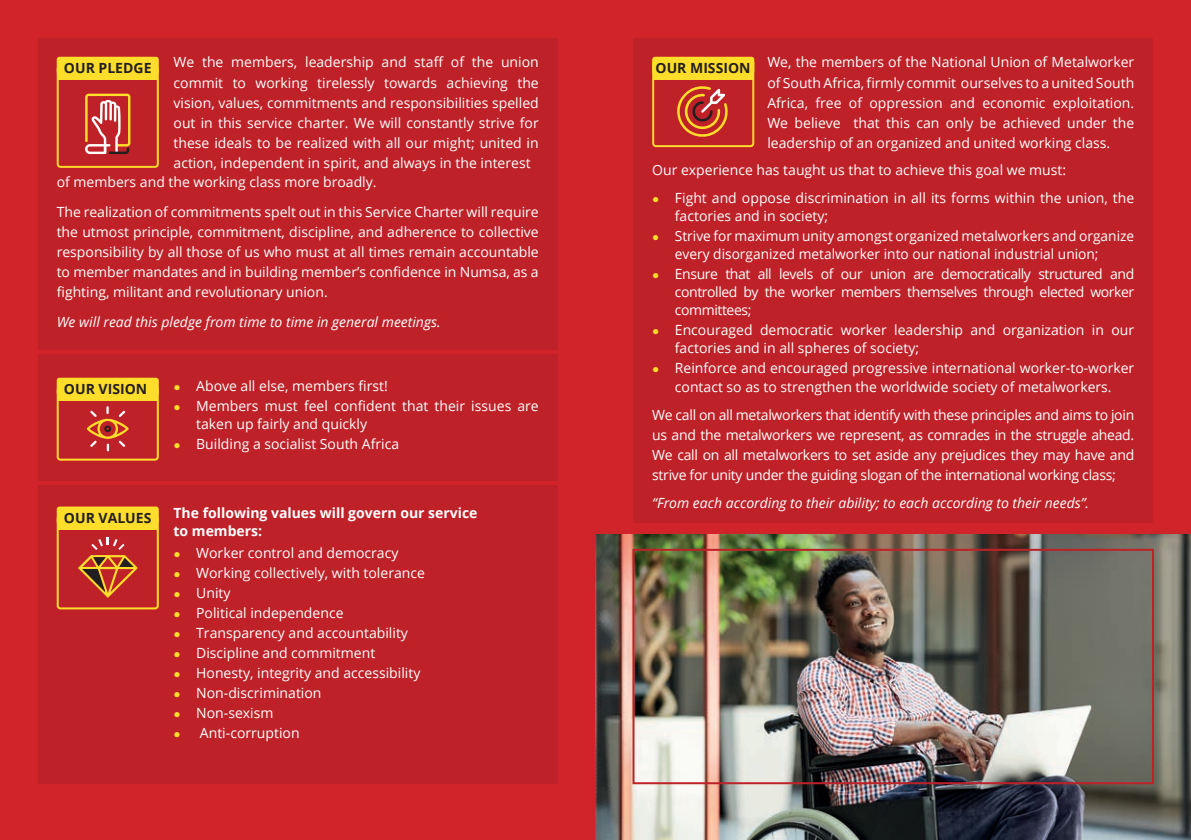
<style>
.page{position:relative;width:1191px;height:840px;background:#fff}
.page>*{position:absolute;margin:0;border:0;box-sizing:border-box;transform-origin:0 0}
.t1{font:14px/20px "Open Sans";color:#fff}
.t2{font:italic 14px "Open Sans";color:#fff}
.t3{font:700 14px/18px "Open Sans";color:#fff}
.t4{font:700 14px "Open Sans";color:#231f20}
.s1{font-family:"Arial";font-size:12px;color:#ffdd2b}
</style>
<div class="page">
<div style="left:0;top:0;width:1191px;height:839px;background:#d1232a"></div>
<div style="left:38px;top:38px;width:519px;height:744px;background:#be2128"></div>
<svg style="left:87px;top:406px;width:42px;height:45px"></svg>
<div style="left:57px;top:386px;width:102px;height:74px;border:2px solid #ffdd2b;border-radius:3px"></div>
<div style="left:57px;top:377px;width:102px;height:18px;background:#ffdd2b;border-radius:3px"></div>
<div style="left:57px;top:395px;width:101px;height:5px;background:#ffdd2b"></div>
<div style="left:57px;top:65px;width:102px;height:103px;border:2px solid #ffdd2b;border-radius:3px"></div>
<div style="left:57px;top:57px;width:102px;height:18px;background:#ffdd2b;border-radius:3px"></div>
<div style="left:57px;top:74px;width:101px;height:5px;background:#ffdd2b"></div>
<div style="left:57px;top:514px;width:102px;height:95px;border:2px solid #ffdd2b;border-radius:3px"></div>
<div style="left:57px;top:506px;width:102px;height:18px;background:#ffdd2b;border-radius:3px"></div>
<div style="left:57px;top:523px;width:101px;height:6px;background:#ffdd2b"></div>
<svg style="left:78px;top:537px;width:60px;height:60px"></svg>
<hr style="left:14px;top:350px;width:576px;height:3px;background:#d1232a">
<hr style="left:14px;top:481px;width:576px;height:3px;background:#d1232a">
<svg style="left:85px;top:94px;width:45px;height:60px"></svg>
<div style="left:633px;top:38px;width:520px;height:484px;background:#be2128"></div>
<div style="left:652px;top:59px;width:102px;height:88px;border:2px solid #ffdd2b;border-radius:3px"></div>
<div style="left:652px;top:57px;width:102px;height:18px;background:#ffdd2b;border-radius:3px"></div>
<div style="left:653px;top:74px;width:100px;height:5px;background:#ffdd2b"></div>
<svg style="left:677px;top:86px;width:51px;height:51px"></svg>
<img style="left:595px;top:534px;width:596px;height:305px">
<div style="left:632px;top:548px;width:522px;height:235px;border:2px solid #be2128"></div>
<p class="t1" style="left:173px;top:52px;width:367px">We the members, leadership and staff of the union</p>
<p class="t1" style="left:173px;top:72px;width:367px">commit to working tirelessly towards achieving the</p>
<p class="t1" style="left:173px;top:92px;width:367px">vision, values, commitments and responsibilities spelled</p>
<p class="t1" style="left:173px;top:112px;width:367px">out in this service charter. We will constantly strive for</p>
<p class="t1" style="left:173px;top:132px;width:367px">these ideals to be realized with all our might; united in</p>
<p class="t1" style="left:173px;top:152px;width:359px">action, independent in spirit, and always in the interest</p>
<p class="t1" style="left:57px;top:172px;width:321px">of members and the working class more broadly.</p>
<p class="t1" style="left:57px;top:202px;width:483px;text-align:justify">The realization of commitments spelt out in this Service Charter will require the utmost principle, commitment, discipline, and adherence to collective responsibility by all those of us who must at all times remain accountable to member mandates and in building member’s confidence in Numsa, as a fighting, militant and revolutionary union.</p>
<p class="t2" style="left:57px;top:312px;width:385px">We will read this pledge from time to time in general meetings.</p>
<p class="t4" style="left:64px;top:58px;width:89px">OUR PLEDGE</p>
<p class="t4" style="left:64px;top:379px;width:85px">OUR VISION</p>
<p class="t4" style="left:64px;top:508px;width:89px">OUR VALUES</p>
<p class="t1" style="left:173px;top:375px;width:216px"><span class="s1">●</span> Above all else, members first!</p>
<p class="t1" style="left:196px;top:396px;width:344px;line-height:18px;text-indent:-23px"><span class="s1">●</span> Members must feel confident that their issues are taken up fairly and quickly</p>
<p class="t1" style="left:173px;top:433px;width:227px"><span class="s1">●</span> Building a socialist South Africa</p>
<p class="t3" style="left:173px;top:503px;width:305px">The following values will govern our service to members:</p>
<p class="t1" style="left:173px;top:542px;width:226px"><span class="s1">●</span> Worker control and democracy</p>
<p class="t1" style="left:173px;top:562px;width:253px"><span class="s1">●</span> Working collectively, with tolerance</p>
<p class="t1" style="left:173px;top:582px;width:59px"><span class="s1">●</span> Unity</p>
<p class="t1" style="left:173px;top:602px;width:171px"><span class="s1">●</span> Political independence</p>
<p class="t1" style="left:173px;top:622px;width:236px"><span class="s1">●</span> Transparency and accountability</p>
<p class="t1" style="left:173px;top:642px;width:203px"><span class="s1">●</span> Discipline and commitment</p>
<p class="t1" style="left:173px;top:662px;width:248px"><span class="s1">●</span> Honesty, integrity and accessibility</p>
<p class="t1" style="left:173px;top:682px;width:149px"><span class="s1">●</span> Non-discrimination</p>
<p class="t1" style="left:173px;top:702px;width:101px"><span class="s1">●</span> Non-sexism</p>
<p class="t1" style="left:173px;top:722px;width:128px"><span class="s1">●</span> Anti-corruption</p>
<p class="t1" style="left:767px;top:52px;width:368px;text-align:justify">We, the members of the National Union of Metalworker of South Africa, firmly commit ourselves to a united South Africa, free of oppression and economic exploitation.<br>We believe that this can only be achieved under the leadership of an organized and united working class.</p>
<p class="t1" style="left:652px;top:160px;width:415px">Our experience has taught us that to achieve this goal we must:</p>
<p class="t1" style="left:675px;top:189px;width:461px;line-height:18px;text-indent:-23px"><span class="s1">●</span> Fight and oppose discrimination in all its forms within the union, the factories and in society;</p>
<p class="t1" style="left:675px;top:227px;width:461px;line-height:18px;text-indent:-23px"><span class="s1">●</span> Strive for maximum unity amongst organized metalworkers and organize every disorganized metalworker into our national industrial union;</p>
<p class="t1" style="left:675px;top:265px;width:461px;line-height:18px;text-align:justify;text-indent:-23px"><span class="s1">●</span> Ensure that all levels of our union are democratically structured and controlled by the worker members themselves through elected worker committees;</p>
<p class="t1" style="left:675px;top:321px;width:461px;line-height:18px;text-indent:-23px"><span class="s1">●</span> Encouraged democratic worker leadership and organization in our factories and in all spheres of society;</p>
<p class="t1" style="left:652px;top:359px;width:483px;line-height:18px;text-align:center"><span class="s1">●</span> Reinforce and encouraged progressive international worker-to-worker contact so as to strengthen the worldwide society of metalworkers.</p>
<p class="t1" style="left:652px;top:404px;width:483px;text-align:justify">We call on all metalworkers that identify with these principles and aims to join us and the metalworkers we represent, as comrades in the struggle ahead.<br>We call on all metalworkers to set aside any prejudices they may have and strive for unity under the guiding slogan of the international working class;</p>
<p class="t2" style="left:652px;top:492px;width:438px">“From each according to their ability; to each according to their needs”.</p>
<p class="t4" style="left:655px;top:58px;width:97px">OUR MISSION</p>
</div>
